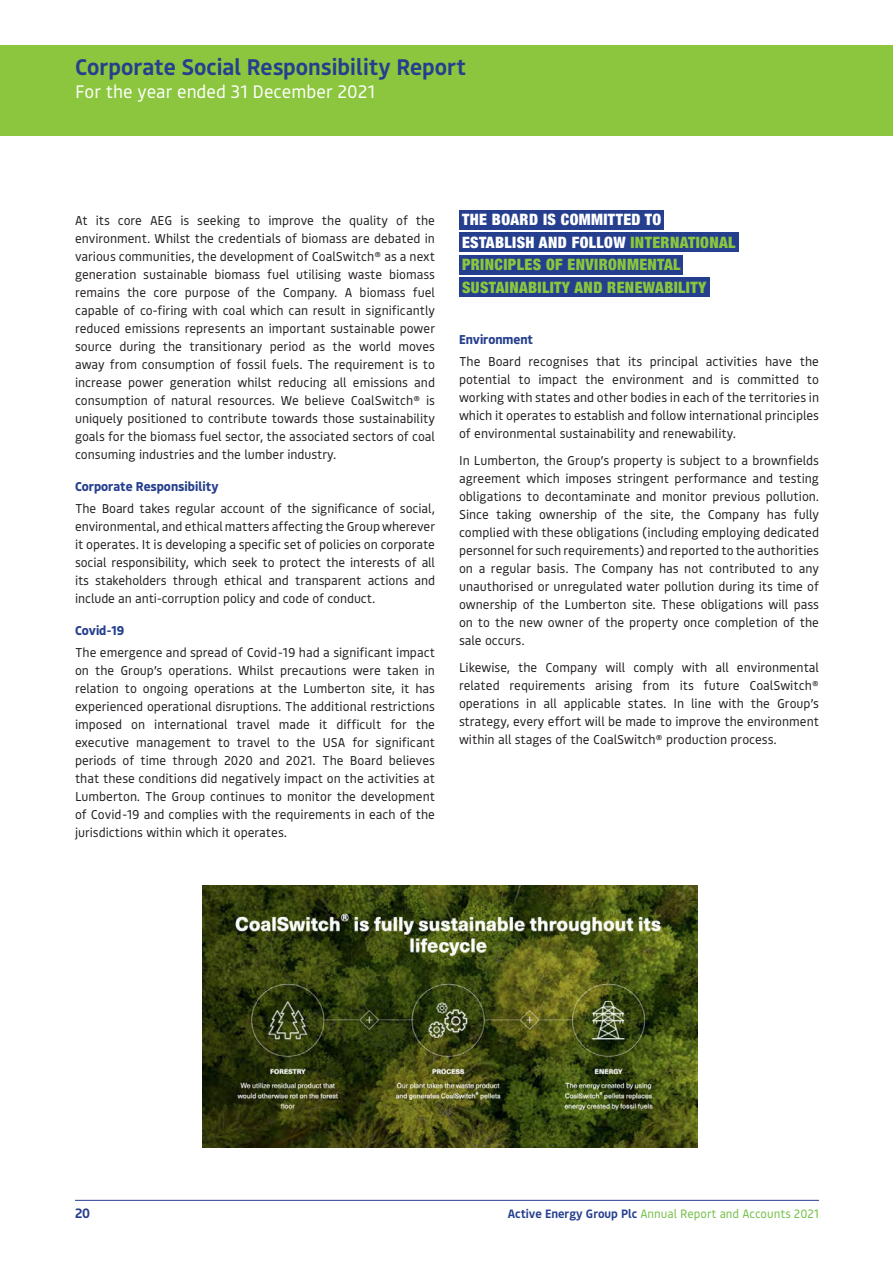
<style>
.page{position:relative;width:893px;height:1263px;background:#fff}
.page>*{position:absolute;margin:0;border:0;box-sizing:border-box;transform-origin:0 0}
.t1{font:600 22.5px "Bould";color:#253f8e}
.t2{font:18px "Bould";color:#fff}
.t3{font:900 condensed 15.75px/22.5px "Helvetica Neue";letter-spacing:.025em;color:#8bc63e}
.t4{font:600 13.5px "Bould";color:#253f8e}
.t5{font:12.75px/18px "Bould";color:#231f20;text-align:justify}
.t6{font:700 12.75px "Bould";color:#253f8e}
.t7{font:12px "Bould";color:#71bf44}
.s1{color:#fff}
.s2{font-weight:600;color:#253f8e}
</style>
<div class="page">
<div style="left:0;top:45px;width:893px;height:90px;background:#8bc63e"></div>
<hr style="left:75px;top:1200px;width:744px;height:1px;background:#253f8e">
<div style="left:459px;top:210px;width:204px;height:20px;background:#253f8e"></div>
<div style="left:459px;top:233px;width:279px;height:19px;background:#253f8e"></div>
<div style="left:459px;top:255px;width:224px;height:20px;background:#253f8e"></div>
<div style="left:459px;top:278px;width:251px;height:19px;background:#253f8e"></div>
<img style="left:202px;top:885px;width:496px;height:262px">
<h1 class="t1" style="left:75px;top:57px;width:393px">Corporate Social Responsibility Report</h1>
<h2 class="t2" style="left:75px;top:83px;width:302px">For the year ended 31 December 2021</h2>
<p class="t5" style="left:75px;top:212px;width:362px">At its core AEG is seeking to improve the quality of the environment. Whilst the credentials of biomass are debated in various communities, the development of CoalSwitch® as a next generation sustainable biomass fuel utilising waste biomass remains the core purpose of the Company. A biomass fuel capable of co-firing with coal which can result in significantly reduced emissions represents an important sustainable power source during the transitionary period as the world moves away from consumption of fossil fuels. The requirement is to increase power generation whilst reducing all emissions and consumption of natural resources. We believe CoalSwitch® is uniquely positioned to contribute towards those sustainability goals for the biomass fuel sector, the associated sectors of coal consuming industries and the lumber industry.</p>
<p class="t6" style="left:75px;top:480px;width:145px">Corporate Responsibility</p>
<p class="t5" style="left:75px;top:500px;width:362px">The Board takes regular account of the significance of social, environmental, and ethical matters affecting the Group wherever it operates. It is developing a specific set of policies on corporate social responsibility, which seek to protect the interests of all its stakeholders through ethical and transparent actions and include an anti-corruption policy and code of conduct.</p>
<p class="t6" style="left:75px;top:624px;width:51px">Covid-19</p>
<p class="t5" style="left:75px;top:644px;width:362px">The emergence and spread of Covid-19 had a significant impact on the Group’s operations. Whilst precautions were taken in relation to ongoing operations at the Lumberton site, it has experienced operational disruptions. The additional restrictions imposed on international travel made it difficult for the executive management to travel to the USA for significant periods of time through 2020 and 2021. The Board believes that these conditions did negatively impact on the activities at Lumberton. The Group continues to monitor the development of Covid-19 and complies with the requirements in each of the jurisdictions within which it operates.</p>
<p class="t3" style="left:462px;top:209px;width:275px"><span class="s1">THE BOARD IS COMMITTED TO<br>ESTABLISH AND FOLLOW</span> INTERNATIONAL<br>PRINCIPLES OF ENVIRONMENTAL<br>SUSTAINABILITY AND RENEWABILITY</p>
<p class="t6" style="left:459px;top:333px;width:76px">Environment</p>
<p class="t5" style="left:459px;top:353px;width:362px">The Board recognises that its principal activities have the potential to impact the environment and is committed to working with states and other bodies in each of the territories in which it operates to establish and follow international principles of environmental sustainability and renewability.</p>
<p class="t5" style="left:459px;top:452px;width:362px">In Lumberton, the Group’s property is subject to a brownfields agreement which imposes stringent performance and testing obligations to decontaminate and monitor previous pollution.<br>Since taking ownership of the site, the Company has fully complied with these obligations (including employing dedicated personnel for such requirements) and reported to the authorities on a regular basis. The Company has not contributed to any unauthorised or unregulated water pollution during its time of ownership of the Lumberton site. These obligations will pass on to the new owner of the property once completion of the sale occurs.</p>
<p class="t5" style="left:459px;top:659px;width:362px">Likewise, the Company will comply with all environmental related requirements arising from its future CoalSwitch® operations in all applicable states. In line with the Group’s strategy, every effort will be made to improve the environment within all stages of the CoalSwitch® production process.</p>
<p class="t4" style="left:75px;top:1207px;width:17px">20</p>
<p class="t7" style="left:508px;top:1208px;width:313px"><span class="s2">Active Energy Group Plc</span> Annual Report and Accounts 2021</p>
</div>
